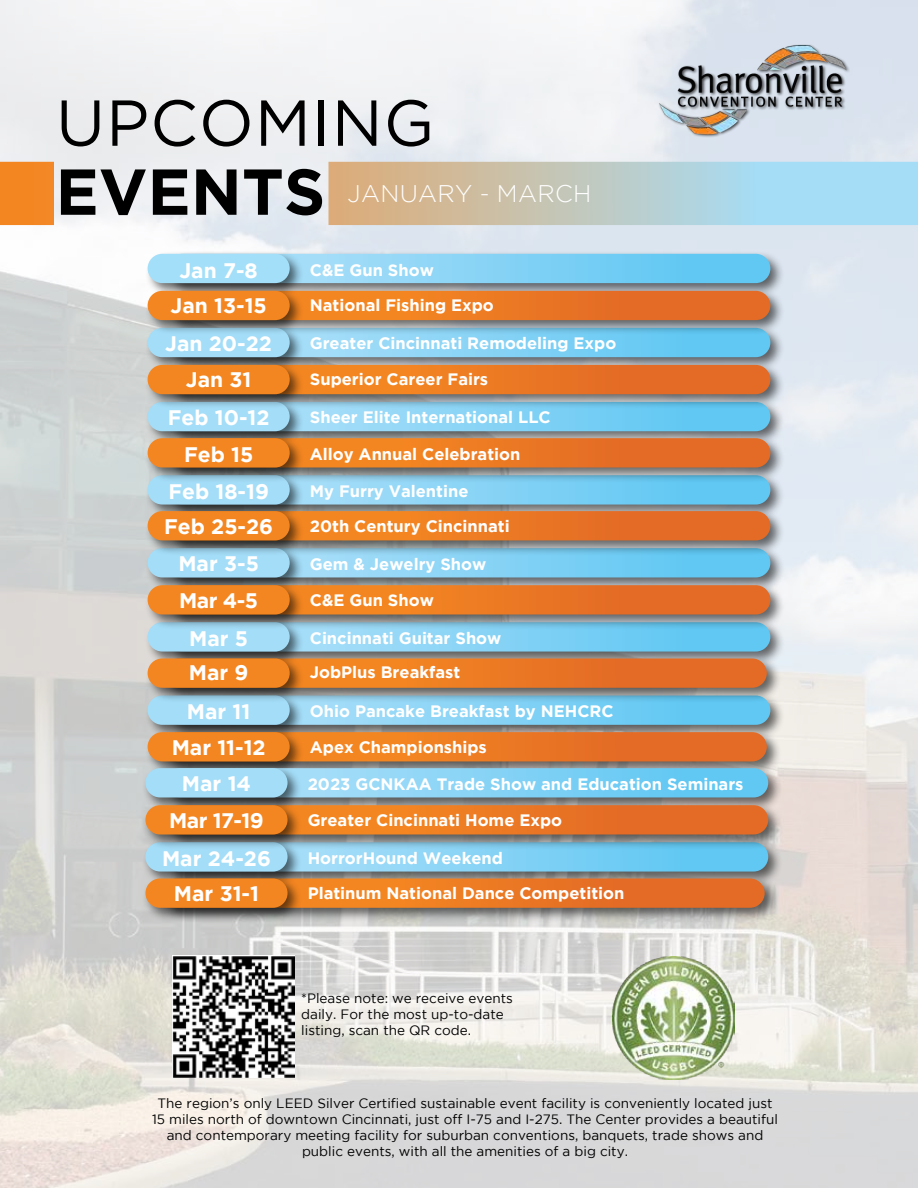
<style>
.page{position:relative;width:918px;height:1188px;background:#fff}
.page>*{position:absolute;margin:0;border:0;box-sizing:border-box;transform-origin:0 0}
.t1{font:64.8px "Gotham";letter-spacing:.015em;color:#000}
.t2{font:700 64.8px "Gotham";color:#000}
.t3{font:300 24px "Gotham";letter-spacing:.015em;color:#fff}
.t4{font:700 21px "Gotham";color:#fff}
.t5{font:700 21px/36.6px "Gotham";letter-spacing:-.025em;color:#fff;text-align:center}
.t6{font:700 16.5px "Gotham";color:#fff}
.t7{font:13.5px/16.2px "Gotham";color:#000;text-align:center}
</style>
<div class="page">
<img style="left:0;top:0;width:918px;height:1188px">
<img style="left:612px;top:957px;width:122px;height:122px">
<svg style="left:0;top:162px;width:918px;height:63px;background:#cdd1c9"></svg>
<img style="left:172px;top:955px;width:123px;height:123px">
<div style="left:164px;top:251px;width:621px;height:47px;background:#000;opacity:.58"></div>
<svg style="left:168px;top:254px;width:602px;height:29px;background:#7ed0f5"></svg>
<div style="left:164px;top:472px;width:621px;height:47px;background:#000;opacity:.58"></div>
<svg style="left:168px;top:475px;width:602px;height:30px;background:#7ecef2"></svg>
<div style="left:164px;top:325px;width:621px;height:47px;background:#000;opacity:.58"></div>
<svg style="left:168px;top:328px;width:602px;height:29px;background:#7ed0f5"></svg>
<div style="left:164px;top:545px;width:621px;height:47px;background:#000;opacity:.58"></div>
<svg style="left:168px;top:548px;width:602px;height:29px;background:#7ed0f4"></svg>
<div style="left:164px;top:399px;width:621px;height:47px;background:#000;opacity:.58"></div>
<svg style="left:168px;top:402px;width:602px;height:29px;background:#7ed0f5"></svg>
<div style="left:164px;top:619px;width:621px;height:47px;background:#000;opacity:.58"></div>
<svg style="left:168px;top:622px;width:602px;height:30px;background:#7dcef2"></svg>
<div style="left:164px;top:692px;width:621px;height:48px;background:#000;opacity:.58"></div>
<svg style="left:168px;top:695px;width:602px;height:30px;background:#7ecff3"></svg>
<div style="left:164px;top:288px;width:621px;height:47px;background:#000;opacity:.58"></div>
<svg style="left:168px;top:291px;width:602px;height:29px;background:#ea7723"></svg>
<div style="left:164px;top:508px;width:621px;height:47px;background:#000;opacity:.58"></div>
<svg style="left:168px;top:511px;width:602px;height:29px;background:#ea7723"></svg>
<div style="left:164px;top:362px;width:621px;height:47px;background:#000;opacity:.58"></div>
<svg style="left:168px;top:365px;width:602px;height:29px;background:#ea7723"></svg>
<div style="left:164px;top:582px;width:621px;height:47px;background:#000;opacity:.58"></div>
<svg style="left:168px;top:585px;width:602px;height:30px;background:#e77725"></svg>
<div style="left:164px;top:435px;width:621px;height:47px;background:#000;opacity:.58"></div>
<svg style="left:168px;top:438px;width:602px;height:30px;background:#e77725"></svg>
<div style="left:161px;top:655px;width:620px;height:48px;background:#000;opacity:.58"></div>
<svg style="left:164px;top:658px;width:603px;height:30px;background:#e87725"></svg>
<div style="left:161px;top:729px;width:620px;height:47px;background:#000;opacity:.58"></div>
<svg style="left:164px;top:732px;width:603px;height:29px;background:#e97724"></svg>
<img style="left:656px;top:34px;width:192px;height:110px">
<div style="left:144px;top:251px;width:160px;height:47px;background:#000;opacity:.58"></div>
<div style="left:148px;top:254px;width:142px;height:29px;background:#a4dff9;border-radius:15px"></div>
<div style="left:144px;top:399px;width:160px;height:47px;background:#000;opacity:.58"></div>
<div style="left:148px;top:402px;width:142px;height:29px;background:#a4ddf8;border-radius:15px"></div>
<div style="left:144px;top:619px;width:160px;height:47px;background:#000;opacity:.58"></div>
<div style="left:148px;top:622px;width:142px;height:30px;background:#a4ddf8;border-radius:15px"></div>
<div style="left:144px;top:472px;width:160px;height:47px;background:#000;opacity:.58"></div>
<div style="left:148px;top:475px;width:142px;height:30px;background:#a4ddf8;border-radius:15px"></div>
<div style="left:144px;top:692px;width:160px;height:48px;background:#000;opacity:.58"></div>
<div style="left:148px;top:695px;width:142px;height:30px;background:#a4ddf8;border-radius:15px"></div>
<div style="left:144px;top:325px;width:160px;height:47px;background:#000;opacity:.58"></div>
<div style="left:148px;top:328px;width:142px;height:29px;background:#a4ddf8;border-radius:15px"></div>
<div style="left:144px;top:545px;width:160px;height:47px;background:#000;opacity:.58"></div>
<div style="left:148px;top:548px;width:142px;height:29px;background:#a4ddf8;border-radius:15px"></div>
<div style="left:144px;top:288px;width:160px;height:47px;background:#000;opacity:.58"></div>
<div style="left:148px;top:291px;width:142px;height:29px;background:#f48621;border-radius:15px"></div>
<div style="left:144px;top:508px;width:160px;height:47px;background:#000;opacity:.58"></div>
<div style="left:148px;top:511px;width:142px;height:29px;background:#f48621;border-radius:15px"></div>
<div style="left:144px;top:362px;width:160px;height:47px;background:#000;opacity:.58"></div>
<div style="left:148px;top:365px;width:142px;height:29px;background:#f48621;border-radius:15px"></div>
<div style="left:144px;top:582px;width:160px;height:47px;background:#000;opacity:.58"></div>
<div style="left:148px;top:585px;width:142px;height:30px;background:#f48621;border-radius:15px"></div>
<div style="left:144px;top:435px;width:160px;height:47px;background:#000;opacity:.58"></div>
<div style="left:148px;top:438px;width:142px;height:30px;background:#f48621;border-radius:15px"></div>
<div style="left:144px;top:655px;width:160px;height:48px;background:#000;opacity:.58"></div>
<div style="left:148px;top:658px;width:142px;height:30px;background:#f48621;border-radius:15px"></div>
<div style="left:144px;top:729px;width:160px;height:47px;background:#000;opacity:.58"></div>
<div style="left:148px;top:732px;width:142px;height:29px;background:#f48621;border-radius:15px"></div>
<div style="left:162px;top:765px;width:621px;height:47px;background:#000;opacity:.58"></div>
<svg style="left:166px;top:768px;width:602px;height:29px;background:#7ed0f4"></svg>
<div style="left:162px;top:839px;width:621px;height:47px;background:#000;opacity:.58"></div>
<svg style="left:166px;top:842px;width:602px;height:30px;background:#7dcef2"></svg>
<div style="left:162px;top:802px;width:621px;height:47px;background:#000;opacity:.58"></div>
<svg style="left:166px;top:805px;width:602px;height:30px;background:#e77625"></svg>
<div style="left:159px;top:875px;width:620px;height:48px;background:#000;opacity:.58"></div>
<svg style="left:162px;top:878px;width:603px;height:30px;background:#e77725"></svg>
<div style="left:142px;top:839px;width:160px;height:47px;background:#000;opacity:.58"></div>
<div style="left:145px;top:842px;width:143px;height:30px;background:#a4ddf8;border-radius:15px"></div>
<div style="left:142px;top:765px;width:160px;height:47px;background:#000;opacity:.58"></div>
<div style="left:145px;top:768px;width:143px;height:29px;background:#a4ddf8;border-radius:15px"></div>
<div style="left:142px;top:802px;width:160px;height:47px;background:#000;opacity:.58"></div>
<div style="left:145px;top:805px;width:143px;height:30px;background:#f48621;border-radius:15px"></div>
<div style="left:142px;top:875px;width:160px;height:48px;background:#000;opacity:.58"></div>
<div style="left:145px;top:878px;width:143px;height:30px;background:#f48621;border-radius:15px"></div>
<h1 class="t1" style="left:56px;top:87px;width:380px">UPCOMING</h1>
<h1 class="t2" style="left:55px;top:154px;width:271px">EVENTS</h1>
<h2 class="t3" style="left:348px;top:181px;width:245px">JANUARY - MARCH</h2>
<p class="t4" style="left:179px;top:258px;width:80px">Jan 7-8</p>
<p class="t6" style="left:310px;top:260px;width:126px">C&amp;E Gun Show</p>
<p class="t4" style="left:171px;top:293px;width:98px">Jan 13-15</p>
<p class="t6" style="left:310px;top:296px;width:186px">National Fishing Expo</p>
<p class="t4" style="left:165px;top:331px;width:108px">Jan 20-22</p>
<p class="t6" style="left:310px;top:333px;width:308px">Greater Cincinnati Remodeling Expo</p>
<p class="t4" style="left:186px;top:368px;width:67px">Jan 31</p>
<p class="t6" style="left:310px;top:370px;width:180px">Superior Career Fairs</p>
<p class="t4" style="left:168px;top:406px;width:103px">Feb 10-12</p>
<p class="t6" style="left:310px;top:408px;width:242px">Sheer Elite International LLC</p>
<p class="t4" style="left:184px;top:442px;width:71px">Feb 15</p>
<p class="t6" style="left:310px;top:445px;width:212px">Alloy Annual Celebration</p>
<p class="t4" style="left:168px;top:479px;width:102px">Feb 18-19</p>
<p class="t6" style="left:310px;top:481px;width:160px">My Furry Valentine</p>
<p class="t4" style="left:164px;top:514px;width:110px">Feb 25-26</p>
<p class="t6" style="left:310px;top:516px;width:201px">20th Century Cincinnati</p>
<p class="t4" style="left:178px;top:552px;width:82px">Mar 3-5</p>
<p class="t6" style="left:310px;top:554px;width:178px">Gem &amp; Jewelry Show</p>
<p class="t4" style="left:179px;top:588px;width:80px">Mar 4-5</p>
<p class="t6" style="left:310px;top:591px;width:126px">C&amp;E Gun Show</p>
<p class="t4" style="left:189px;top:626px;width:60px">Mar 5</p>
<p class="t6" style="left:310px;top:629px;width:193px">Cincinnati Guitar Show</p>
<p class="t4" style="left:189px;top:661px;width:61px">Mar 9</p>
<p class="t6" style="left:310px;top:663px;width:152px">JobPlus Breakfast</p>
<p class="t4" style="left:187px;top:700px;width:65px">Mar 11</p>
<p class="t6" style="left:310px;top:702px;width:305px">Ohio Pancake Breakfast by NEHCRC</p>
<p class="t4" style="left:172px;top:736px;width:95px">Mar 11-12</p>
<p class="t6" style="left:310px;top:738px;width:179px">Apex Championships</p>
<p class="t5" style="left:169px;top:765px;width:96px">Mar 14<br>Mar 17-19</p>
<p class="t6" style="left:308px;top:774px;width:437px">2023 GCNKAA Trade Show and Education Seminars</p>
<p class="t6" style="left:308px;top:811px;width:256px">Greater Cincinnati Home Expo</p>
<p class="t4" style="left:162px;top:846px;width:110px">Mar 24-26</p>
<p class="t6" style="left:308px;top:849px;width:197px">HorrorHound Weekend</p>
<p class="t4" style="left:174px;top:882px;width:87px">Mar 31-1</p>
<p class="t6" style="left:308px;top:884px;width:318px">Platinum National Dance Competition</p>
<p class="t7" style="left:301px;top:990px;width:213px;text-align:left">*Please note: we receive events daily. For the most up-to-date listing, scan the QR code.</p>
<p class="t7" style="left:152px;top:1095px;width:627px">The region’s only LEED Silver Certified sustainable event facility is conveniently located just 15 miles north of downtown Cincinnati, just off I-75 and I-275. The Center provides a beautiful and contemporary meeting facility for suburban conventions, banquets, trade shows and public events, with all the amenities of a big city.</p>
</div>
